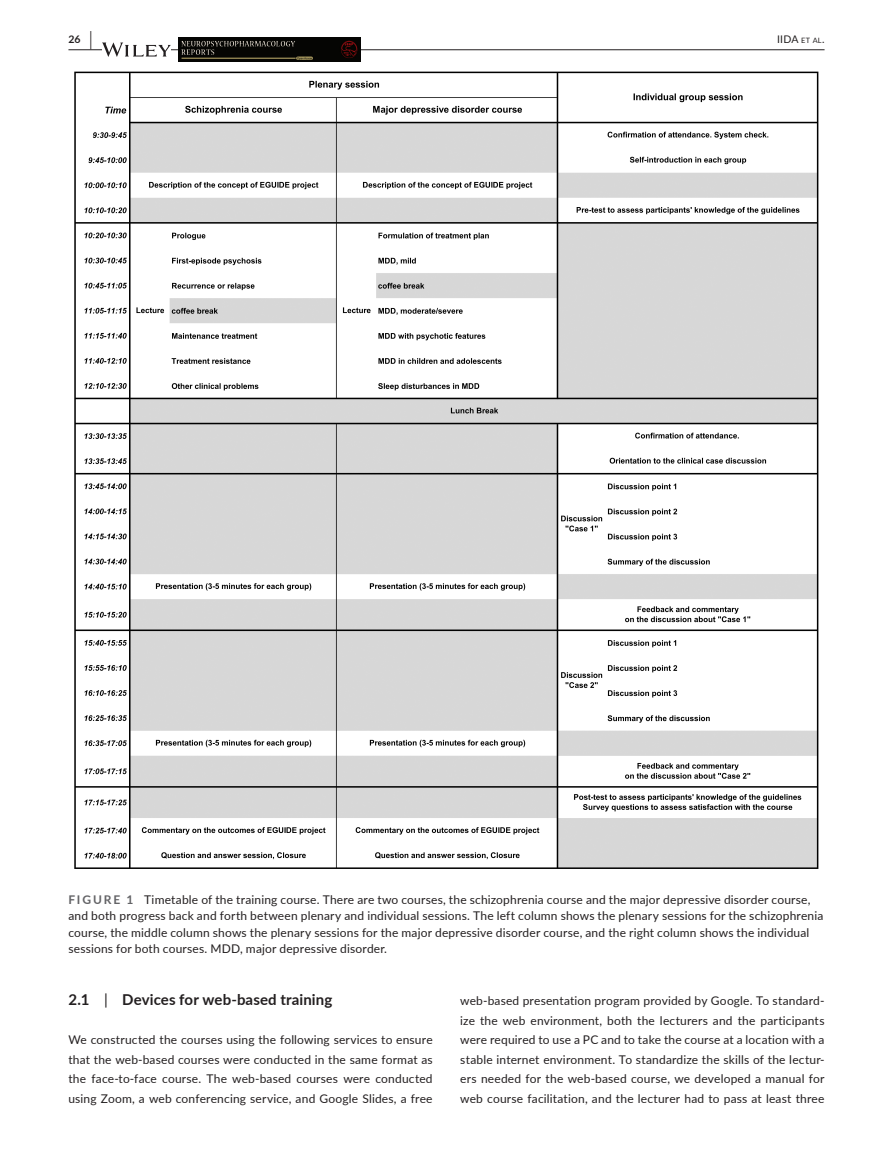
<style>
.page{position:relative;width:893px;height:1174px;background:#fff}
.page>*{position:absolute;margin:0;border:0;box-sizing:border-box;transform-origin:0 0}
.t1{font:700 15px "Lato";letter-spacing:.005em;color:#231f20}
.t2{font:12px/19.5px "Lato";letter-spacing:.015em;color:#231f20;text-align:justify}
.t3{font:10.5px "Lato";color:#231f20}
.t4{font:700 10.5px "Lato";color:#231f20}
.s1{font-size:19.5px}
.s2{font-size:7.35px}
.s3{font-weight:700;color:#636366}
.s4{font-weight:400}
</style>
<div class="page">
<hr style="left:68px;top:49px;width:756px;height:1px;background:#231f20">
<svg style="left:102px;top:42px;width:69px;height:15px"></svg>
<img style="left:178px;top:38px;width:183px;height:23px">
<img style="left:74px;top:71px;width:745px;height:798px">
<p class="t4" style="left:68px;top:31px;width:25px">26 <span class="s1">|</span></p>
<p class="t3" style="left:777px;top:31px;width:49px">IIDA <span class="s2">et al</span>.</p>
<p class="t2" style="left:68px;top:890px;width:756px;line-height:16.5px;text-align:left"><span class="s3">FIGURE 1</span> Timetable of the training course. There are two courses, the schizophrenia course and the major depressive disorder course, and both progress back and forth between plenary and individual sessions. The left column shows the plenary sessions for the schizophrenia course, the middle column shows the plenary sessions for the major depressive disorder course, and the right column shows the individual sessions for both courses. MDD, major depressive disorder.</p>
<p class="t1" style="left:68px;top:989px;width:265px">2.1 <span class="s4">|</span> Devices for web-based training</p>
<p class="t2" style="left:68px;top:1029px;width:366px">We constructed the courses using the following services to ensure that the web-based courses were conducted in the same format as the face-to-face course. The web-based courses were conducted using Zoom, a web conferencing service, and Google Slides, a free</p>
<p class="t2" style="left:460px;top:990px;width:366px">web-based presentation program provided by Google. To standard&shy;ize the web environment, both the lecturers and the participants were required to use a PC and to take the course at a location with a stable internet environment. To standardize the skills of the lectur&shy;ers needed for the web-based course, we developed a manual for web course facilitation, and the lecturer had to pass at least three</p>
</div>
